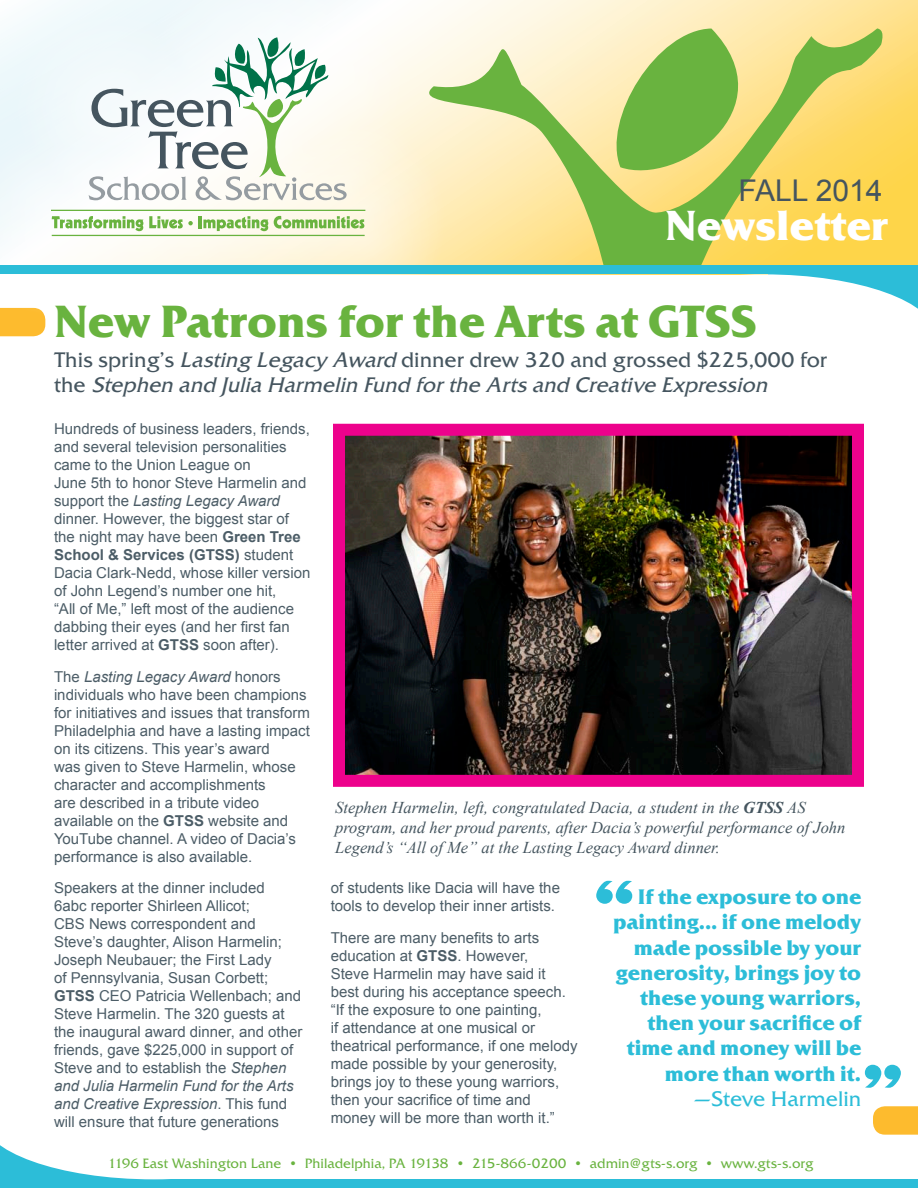
<style>
.page{position:relative;width:918px;height:1188px;background:#fff}
.page>*{position:absolute;margin:0;border:0;box-sizing:border-box;transform-origin:0 0}
.Headline_-_Subdeck_G{font:700 84px "Friz Quadrata Std";color:#2cbdd8}
.Headline_-_Main__Gre{font:700 45px "Friz Quadrata Std";color:#69b33f}
.Headline_-_Subdeck_G-2{font:700 42px "Friz Quadrata Std";color:#fff}
.t1{font:30px "Arial";color:#45555f}
.Headline_-_Subdeck_G-3{font:700 21px/25.2px "Friz Quadrata Std";color:#2cbdd8;text-align:right}
.Headline_-_Subdeck_G-4{font:italic 21px/25.2px "Friz Quadrata Std";color:#45555f}
.Headline_-_Subdeck_G-5{font:21px "Friz Quadrata Std";color:#2cbdd8}
.t2{font:italic 16.5px/19.8px "Times New Roman";color:#45555f}
.Body_Text{font:15px/18px "Arial";color:#4c5d67}
.t3{font:13.5px "Friz Quadrata Std";color:#69b33f}
.s1{font-style:normal}
.s2{font-style:italic}
.s3{font-weight:700}
</style>
<div class="page">
<svg style="left:446px;top:0;width:472px;height:266px;background:#fee59a"></svg>
<svg style="left:0;top:317px;width:45px;height:19px"></svg>
<svg style="left:0;top:0;width:446px;height:317px"></svg>
<svg style="left:89px;top:37px;width:258px;height:163px"></svg>
<hr style="left:51px;top:210px;width:314px;height:1px;background:#69b33f">
<hr style="left:52px;top:235px;width:313px;height:1px;background:#69b33f">
<svg style="left:52px;top:216px;width:91px;height:15px"></svg>
<svg style="left:149px;top:216px;width:44px;height:12px"></svg>
<svg style="left:199px;top:216px;width:69px;height:15px"></svg>
<svg style="left:274px;top:216px;width:90px;height:13px"></svg>
<svg style="left:429px;top:28px;width:453px;height:238px;background:#dcd982"></svg>
<svg style="left:601px;top:29px;width:188px;height:158px;background:#b5cc6f"></svg>
<div style="left:0;top:266px;width:918px;height:8px;background:#2cbdd8"></div>
<div style="left:5px;top:1179px;width:913px;height:9px;background:#2cbdd8"></div>
<div style="left:0;top:1106px;width:154px;height:82px;background:#2cbdd8"></div>
<svg style="left:0;top:1106px;width:154px;height:73px;background:#e3f6f9"></svg>
<svg style="left:873px;top:1106px;width:45px;height:29px"></svg>
<svg style="left:592px;top:274px;width:326px;height:35px"></svg>
<img style="left:346px;top:437px;width:505px;height:337px">
<div style="left:333px;top:424px;width:531px;height:363px;border:12px solid #ed028c"></div>
<p class="t1" style="left:738px;top:171px;width:146px">FALL 2014</p>
<p class="Headline_-_Subdeck_G-2" style="left:665px;top:200px;width:224px">Newsletter</p>
<p class="Headline_-_Main__Gre" style="left:54px;top:294px;width:704px">New Patrons for the Arts at GTSS</p>
<p class="Headline_-_Subdeck_G-4" style="left:54px;top:347px;width:775px"><span class="s1">This spring’s</span> Lasting Legacy Award <span class="s1">dinner drew 320 and grossed $225,000 for t h e</span> Stephen and Julia Harmelin Fund forthe Artsand Creative Expression</p>
<p class="Body_Text" style="left:54px;top:420px;width:258px">Hundreds of business leaders, friends, and several television personalities came to the Union League on<br>June 5th to honor Steve Harmelin and support the <span class="s2">Lasting Legacy Award </span>dinner. However, the biggest star of the night may have been <span class="s3">Green Tree School &amp; Services (GTSS)</span> student Dacia Clark-Nedd, whose killer version of John Legend’s number one hit,<br>“All of Me,” left most of the audience dabbing their eyes (and her first fan letter arrived at <span class="s3">GTSS</span> soon after).</p>
<p class="Body_Text" style="left:54px;top:668px;width:257px">The <span class="s2">Lasting Legacy Award</span> honors individuals who have been champions for initiatives and issues that transform Philadelphia and have a lasting impact on its citizens. This year’s award<br>was given to Steve Harmelin, whose character and accomplishments<br>are described in a tribute video available on the <span class="s3">GTSS</span> website and YouTube channel. A video of Dacia’s performance is also available.</p>
<p class="Body_Text" style="left:54px;top:879px;width:250px">Speakers at the dinner included<br>6abc reporter Shirleen Allicot;<br>CBS News correspondent and Steve’s daughter, Alison Harmelin; Joseph Neubauer; the First Lady<br>of Pennsylvania, Susan Corbett; <span class="s3">GTSS</span> CEO Patricia Wellenbach; and Steve Harmelin. The 320 guests at the inaugural award dinner, and other friends, gave $225,000 in support of Steve and to establish the <span class="s2">Stephen and Julia Harmelin Fund for the Arts and Creative Expression</span>. This fund will ensure that future generations</p>
<p class="Body_Text" style="left:331px;top:879px;width:231px">of students like Dacia will have the tools to develop their inner artists.</p>
<p class="t2" style="left:335px;top:797px;width:512px">Stephen Harmelin, left, congratulated Dacia, a student in the <span class="s3">GTSS</span> AS program, and her proud parents, after Dacia’s powerful performance of John<br>Legend’s “All of Me” at the Lasting Legacy Award dinner.</p>
<p class="Headline_-_Subdeck_G" style="left:592px;top:860px;width:45px">“</p>
<p class="Headline_-_Subdeck_G-3" style="left:613px;top:884px;width:250px">If the exposure to one painting... if one melody made possible by your generosity, brings joy to these young warriors, then your sacrifice of time and money will be more than worth it.</p>
<p class="Headline_-_Subdeck_G-5" style="left:693px;top:1086px;width:169px">—Steve Harmelin</p>
<p class="Body_Text" style="left:331px;top:928px;width:248px">There are many benefits to arts education at <span class="s3">GTSS</span>. However,<br>Steve Harmelin may have said it best during his acceptance speech. “If the exposure to one painting,<br>if attendance at one musical or theatrical performance, if one melody made possible by your generosity, brings joy to these young warriors, then your sacrifice of time and money will be more than worth it.”</p>
<p class="Headline_-_Subdeck_G" style="left:861px;top:1044px;width:45px">”</p>
<p class="t3" style="left:108px;top:1155px;width:707px">1196 East Washington Lane • Philadelphia, PA 19138 • 215-866-0200 • admin@gts-s.org • www.gts-s.org</p>
</div>
